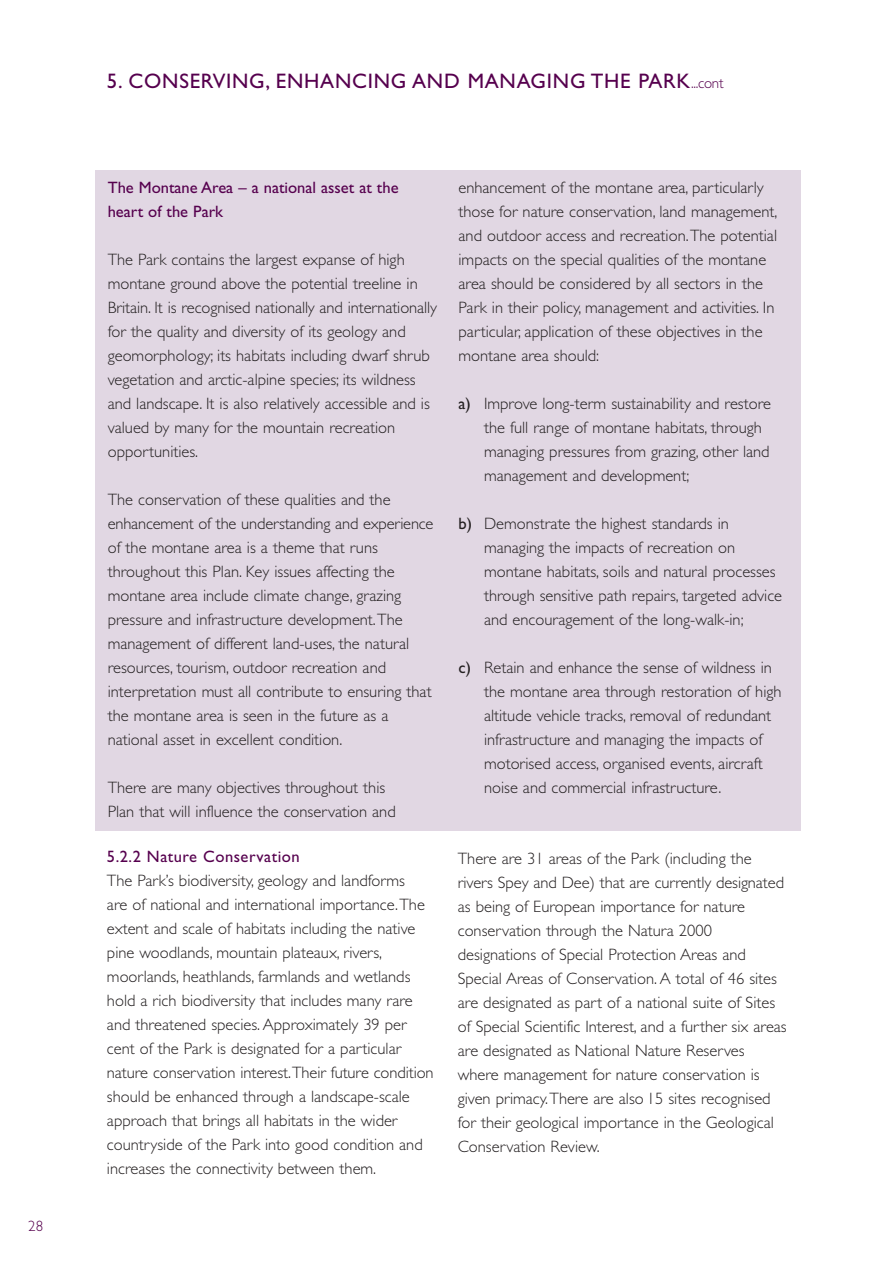
<style>
.page{position:relative;width:893px;height:1263px;background:#fff}
.page>*{position:absolute;margin:0;border:0;box-sizing:border-box;transform-origin:0 0}
.t1{font:21px "Gill Sans";letter-spacing:.035em;color:#56004e}
.t2{font:300 16.5px/24px "Gill Sans";color:#231f20}
.t3{font:16.5px/24px "Gill Sans";color:#56004e}
.t4{font:16.5px "Gill Sans";letter-spacing:.03em;color:#56004e}
.t5{font:300 15px "Gill Sans";color:#56004e}
.s1{font-weight:300;font-size:15px}
.s2{font-weight:400}
</style>
<div class="page">
<div style="left:95px;top:170px;width:706px;height:661px;background:#e1d7e3"></div>
<p class="t5" style="left:28px;top:1220px;width:16px">28</p>
<p class="t1" style="left:107px;top:74px;width:618px">5. CONSERVING, ENHANCING AND MANAGING THE PARK<span class="s1">...cont</span></p>
<p class="t3" style="left:108px;top:177px;width:292px">The Montane Area – a national asset at the heart of the Park</p>
<p class="t2" style="left:108px;top:249px;width:331px">The Park contains the largest expanse of high montane ground above the potential treeline in Britain. It is recognised nationally and internationally for the quality and diversity of its geology and geomorphology; its habitats including dwarf shrub vegetation and arctic-alpine species; its wildness and landscape. It is also relatively accessible and is valued by many for the mountain recreation opportunities.</p>
<p class="t2" style="left:108px;top:489px;width:327px">The conservation of these qualities and the enhancement of the understanding and experience of the montane area is a theme that runs throughout this Plan. Key issues affecting the montane area include climate change, grazing pressure and infrastructure development.The management of different land-uses, the natural resources, tourism, outdoor recreation and interpretation must all contribute to ensuring that the montane area is seen in the future as a national asset in excellent condition.</p>
<p class="t2" style="left:108px;top:777px;width:290px">There are many objectives throughout this<br>Plan that will influence the conservation and</p>
<p class="t4" style="left:107px;top:850px;width:194px">5.2.2 Nature Conservation</p>
<p class="t2" style="left:107px;top:870px;width:328px">The Park’s biodiversity, geology and landforms<br>are of national and international importance.The extent and scale of habitats including the native pine woodlands, mountain plateaux, rivers, moorlands, heathlands, farmlands and wetlands hold a rich biodiversity that includes many rare and threatened species. Approximately 39 per cent of the Park is designated for a particular nature conservation interest.Their future condition should be enhanced through a landscape-scale approach that brings all habitats in the wider countryside of the Park into good condition and increases the connectivity between them.</p>
<p class="t2" style="left:459px;top:177px;width:320px">enhancement of the montane area, particularly those for nature conservation, land management, and outdoor access and recreation.The potential impacts on the special qualities of the montane area should be considered by all sectors in the Park in their policy, management and activities. In particular, application of these objectives in the montane area should:</p>
<p class="t2" style="left:484px;top:393px;width:289px;text-indent:-26px"><span class="s2">a)</span> Improve long-term sustainability and restore the full range of montane habitats, through managing pressures from grazing, other land management and development;</p>
<p class="t2" style="left:484px;top:513px;width:300px;text-indent:-26px"><span class="s2">b)</span> Demonstrate the highest standards in managing the impacts of recreation on montane habitats, soils and natural processes through sensitive path repairs, targeted advice and encouragement of the long-walk-in;</p>
<p class="t2" style="left:484px;top:657px;width:299px;text-indent:-26px"><span class="s2">c)</span> Retain and enhance the sense of wildness in the montane area through restoration of high altitude vehicle tracks, removal of redundant infrastructure and managing the impacts of motorised access, organised events, aircraft noise and commercial infrastructure.</p>
<p class="t2" style="left:458px;top:848px;width:331px">There are 31 areas of the Park (including the rivers Spey and Dee) that are currently designated as being of European importance for nature conservation through the Natura 2000 designations of Special Protection Areas and Special Areas of Conservation. A total of 46 sites are designated as part of a national suite of Sites of Special Scientific Interest, and a further six areas are designated as National Nature Reserves where management for nature conservation is given primacy.There are also 15 sites recognised for their geological importance in the Geological Conservation Review.</p>
</div>
